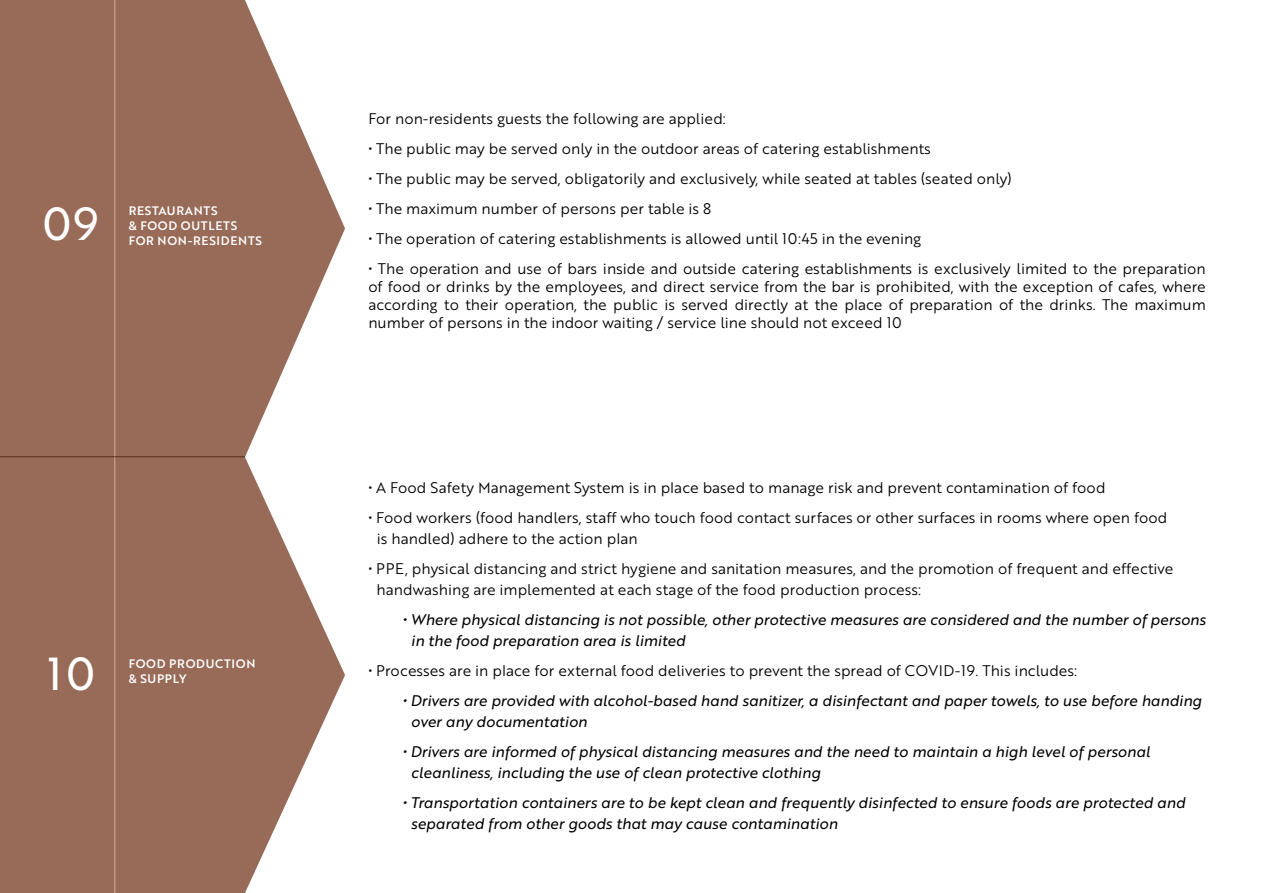
<style>
.page{position:relative;width:1263px;height:893px;background:#fff}
.page>*{position:absolute;margin:0;border:0;box-sizing:border-box;transform-origin:0 0}
.t1{font:45px "Brother 1816";color:#fff}
.t2{font:15px/18px "Brother 1816 Book";color:#000}
.t3{font:15px/21px "Brother 1816 Regulartalic";color:#000}
.t4{font:12px/15px "Brother 1816 Medium";letter-spacing:.06em;color:#fff}
</style>
<div class="page">
<svg style="left:245px;top:0;width:100px;height:457px"></svg>
<svg style="left:245px;top:457px;width:100px;height:436px"></svg>
<div style="left:0;top:0;width:245px;height:893px;background:#986b58"></div>
<h1 class="t1" style="left:43px;top:191px;width:57px">09</h1>
<p class="t4" style="left:129px;top:203px;width:135px">RESTAURANTS<br>&amp; FOOD OUTLETS<br>FOR NON-RESIDENTS</p>
<h1 class="t1" style="left:47px;top:640px;width:49px">10</h1>
<p class="t4" style="left:129px;top:656px;width:128px">FOOD PRODUCTION &amp; SUPPLY</p>
<p class="t2" style="left:368px;top:109px;width:359px">For non-residents guests the following are applied:</p>
<p class="t2" style="left:368px;top:139px;width:564px">• The public may be served only in the outdoor areas of catering establishments</p>
<p class="t2" style="left:368px;top:169px;width:645px">• The public may be served, obligatorily and exclusively, while seated at tables (seated only)</p>
<p class="t2" style="left:368px;top:199px;width:344px">• The maximum number of persons per table is 8</p>
<p class="t2" style="left:368px;top:229px;width:554px">• The operation of catering establishments is allowed until 10:45 in the evening</p>
<p class="t2" style="left:368px;top:259px;width:839px;text-align:justify">• The operation and use of bars inside and outside catering establishments is exclusively limited to the preparation of food or drinks by the employees, and direct service from the bar is prohibited, with the exception of cafes, where according to their operation, the public is served directly at the place of preparation of the drinks. The maximum number of persons in the indoor waiting / service line should not exceed 10</p>
<p class="t2" style="left:368px;top:478px;width:739px">• A Food Safety Management System is in place based to manage risk and prevent contamination of food</p>
<p class="t2" style="left:377px;top:507px;width:792px;line-height:21px;text-indent:-9px">• Food workers (food handlers, staff who touch food contact surfaces or other surfaces in rooms where open food is handled) adhere to the action plan</p>
<p class="t2" style="left:377px;top:558px;width:798px;line-height:21px;text-indent:-8px">• PPE, physical distancing and strict hygiene and sanitation measures, and the promotion of frequent and effective handwashing are implemented at each stage of the food production process:</p>
<p class="t3" style="left:411px;top:609px;width:796px;text-indent:-9px">• Where physical distancing is not possible, other protective measures are considered and the number of persons in the food preparation area is limited</p>
<p class="t2" style="left:368px;top:661px;width:710px">• Processes are in place for external food deliveries to prevent the spread of COVID-19. This includes:</p>
<p class="t3" style="left:411px;top:690px;width:792px;text-indent:-9px">• Drivers are provided with alcohol-based hand sanitizer, a disinfectant and paper towels, to use before handing over any documentation</p>
<p class="t3" style="left:411px;top:741px;width:741px;text-indent:-9px">• Drivers are informed of physical distancing measures and the need to maintain a high level of personal cleanliness, including the use of clean protective clothing</p>
<p class="t3" style="left:411px;top:792px;width:776px;text-indent:-9px">• Transportation containers are to be kept clean and frequently disinfected to ensure foods are protected and separated from other goods that may cause contamination</p>
</div>
